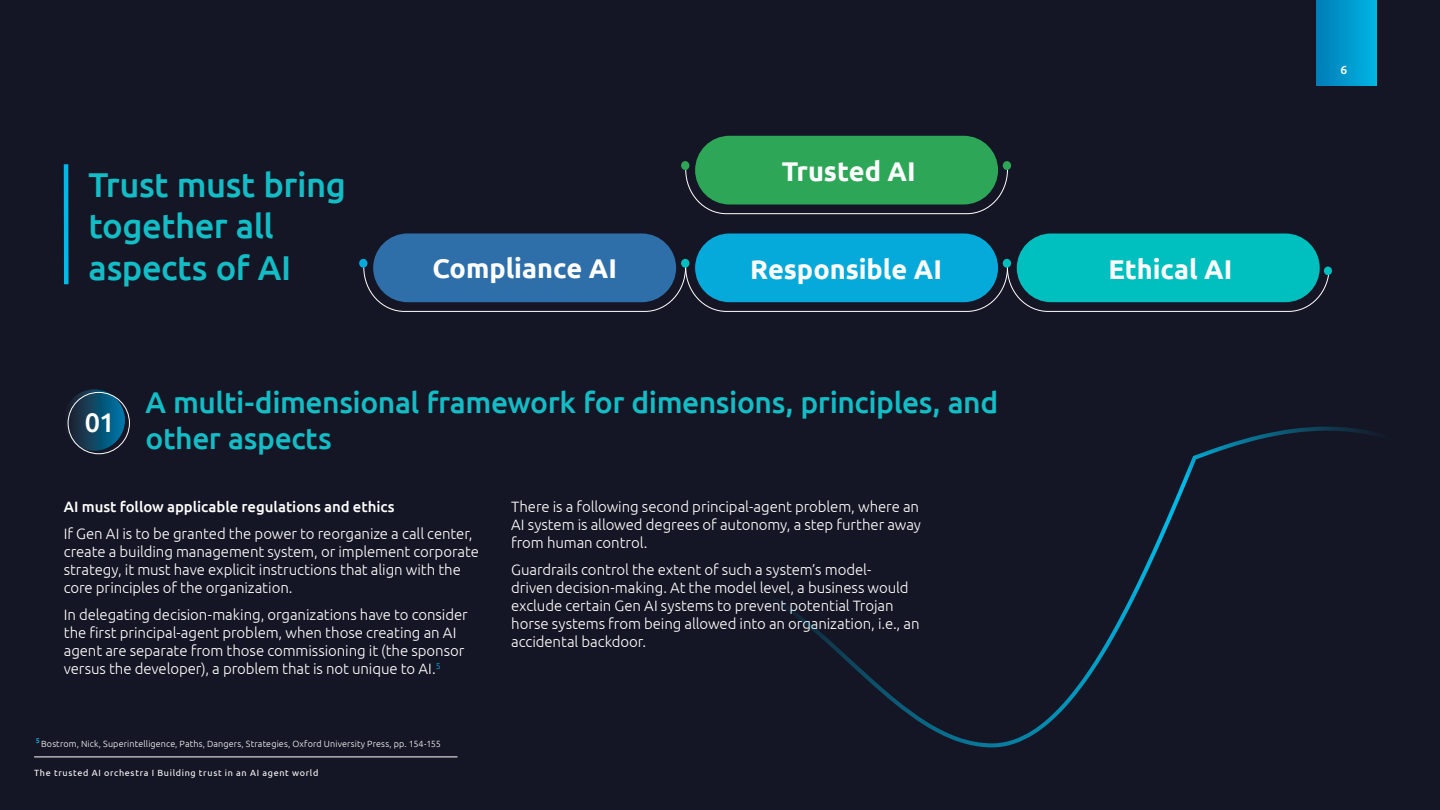
<style>
.page{position:relative;width:1440px;height:810px;background:#151625}
.page>*{position:absolute;margin:0;border:0;box-sizing:border-box;transform-origin:0 0}
.t1{font:500 34.5px/41.4px "Ubuntu";letter-spacing:-.015em;color:#13bdc6}
.t2{font:500 30px/36px "Ubuntu";letter-spacing:-.015em;color:#13bdc6}
.t3{font:700 27.15px "Ubuntu";color:#fff}
.t4{font:500 27px "Ubuntu";color:#fff}
.t5{font:300 15px/18px "Ubuntu";letter-spacing:-.005em;color:#fff}
.t6{font:500 15px "Ubuntu";letter-spacing:-.005em;color:#fff}
.t7{font:500 12px "Ubuntu";color:#fff}
.t8{font:300 9px "Ubuntu";letter-spacing:.015em;color:#fff}
.t9{font:9px "Ubuntu";letter-spacing:.075em;color:#fff}
</style>
<div class="page">
<div style="left:373px;top:233px;width:303px;height:69px;background:#2f6fa9;border-radius:34px"></div>
<div style="left:359px;top:259px;width:8px;height:9px;background:#05aadb;border-radius:50%"></div>
<div style="left:695px;top:233px;width:303px;height:69px;background:#05aadb;border-radius:34px"></div>
<div style="left:681px;top:259px;width:8px;height:9px;background:#00bfbf;border-radius:50%"></div>
<div style="left:695px;top:136px;width:303px;height:68px;background:#2ea657;border-radius:34px"></div>
<svg style="left:685px;top:169px;width:323px;height:45px"></svg>
<div style="left:681px;top:161px;width:8px;height:9px;background:#2ea657;border-radius:50%"></div>
<div style="left:1017px;top:233px;width:303px;height:69px;background:#00bfbf;border-radius:34px"></div>
<svg style="left:363px;top:267px;width:966px;height:45px"></svg>
<div style="left:1003px;top:259px;width:8px;height:9px;background:#00bfbf;border-radius:50%"></div>
<div style="left:1003px;top:161px;width:8px;height:9px;background:#2ea657;border-radius:50%"></div>
<svg style="left:64px;top:389px;width:61px;height:62px;background:#124b69"></svg>
<div style="left:68px;top:392px;width:62px;height:62px;border:1px solid #fff;border-radius:50%"></div>
<div style="left:64px;top:164px;width:5px;height:120px;background:#00b9e7"></div>
<div style="left:1324px;top:267px;width:8px;height:8px;background:#00bfbf;border-radius:50%"></div>
<hr style="left:34px;top:757px;width:424px;height:1px;background:#fff">
<svg style="left:784px;top:429px;width:589px;height:318px"></svg>
<div style="left:1316px;top:0;width:60px;height:85px;background:linear-gradient(to right,#007cb6,#00b4e3)"></div>
<h1 class="t1" style="left:89px;top:163px;width:259px">Trust must bring together all aspects of AI</h1>
<h3 class="t3" style="left:782px;top:155px;width:136px">Trusted AI</h3>
<h3 class="t3" style="left:432px;top:252px;width:186px">Compliance AI</h3>
<h3 class="t3" style="left:750px;top:253px;width:193px">Responsible AI</h3>
<h3 class="t4" style="left:85px;top:405px;width:31px">01</h3>
<h2 class="t2" style="left:146px;top:384px;width:854px">A multi-dimensional framework for dimensions, principles, and other aspects</h2>
<p class="t6" style="left:64px;top:497px;width:332px">AI must follow applicable regulations and ethics</p>
<p class="t5" style="left:64px;top:524px;width:417px">If Gen AI is to be granted the power to reorganize a call center, create a building management system, or implement corporate strategy, it must have explicit instructions that align with the core principles of the organization.</p>
<p class="t5" style="left:64px;top:605px;width:405px">In delegating decision-making, organizations have to consider the first principal-agent problem, when those creating an AI agent are separate from those commissioning it (the sponsor versus the developer), a problem that is not unique to AI.<sup>5</sup></p>
<p class="t8" style="left:36px;top:738px;width:407px"><sup>5</sup> Bostrom, Nick, Superintelligence, Paths, Dangers, Strategies, Oxford University Press, pp. 154-155</p>
<p class="t9" style="left:34px;top:768px;width:286px">The trusted AI orchestra I Building trust in an AI agent world</p>
<p class="t5" style="left:511px;top:497px;width:411px">There is a following second principal-agent problem, where an<br>AI system is allowed degrees of autonomy, a step further away from human control.</p>
<p class="t5" style="left:511px;top:560px;width:410px">Guardrails control the extent of such a system’s model-<br>driven decision-making. At the model level, a business would exclude certain Gen AI systems to prevent potential Trojan horse systems from being allowed into an organization, i.e., an accidental backdoor.</p>
<h3 class="t3" style="left:1108px;top:253px;width:126px">Ethical AI</h3>
<p class="t7" style="left:1340px;top:62px;width:8px">6</p>
</div>
